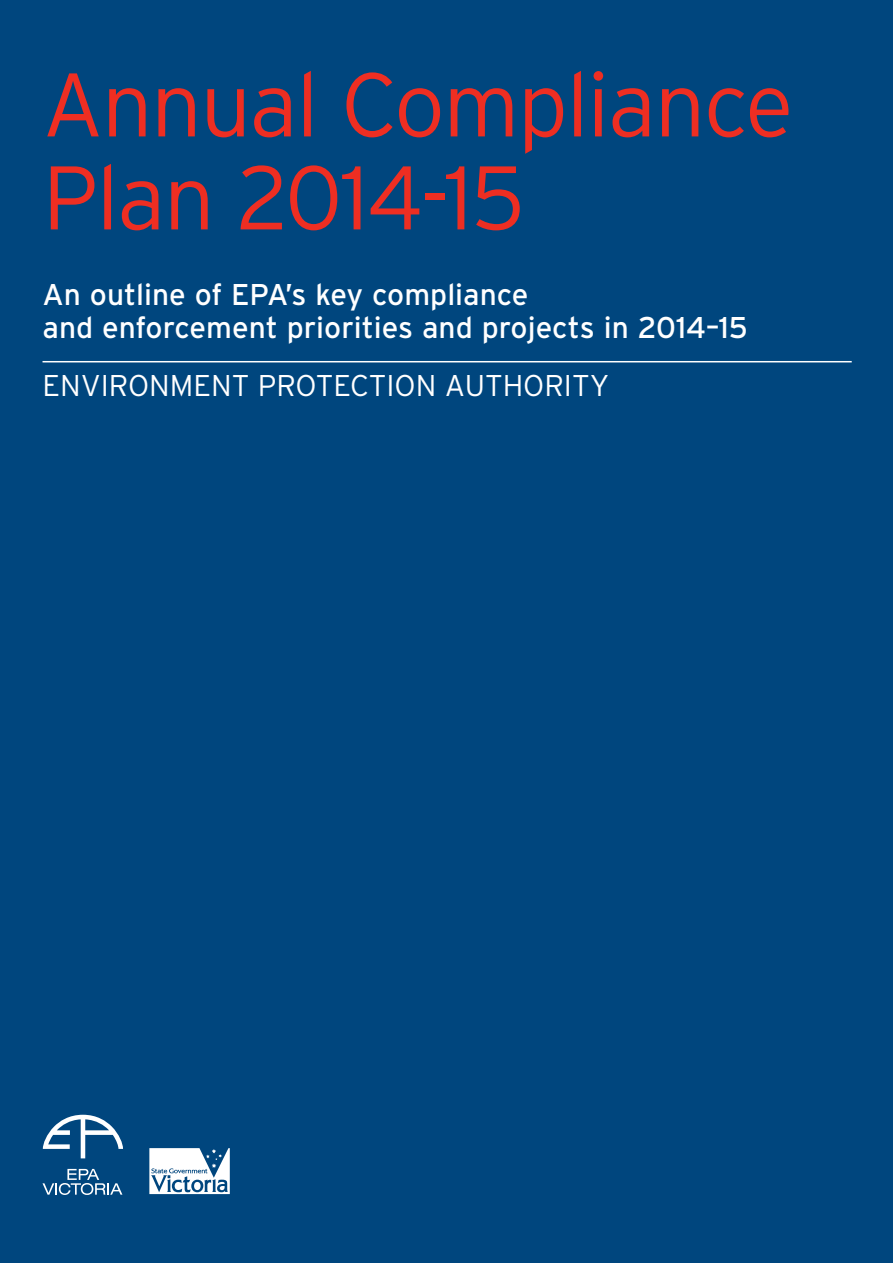
<style>
.page{position:relative;width:893px;height:1263px;background:#00467e}
.page>*{position:absolute;margin:0;border:0;box-sizing:border-box;transform-origin:0 0}
.t1{font:300 90px/93px "Interstate";letter-spacing:-.02em;color:#ee2e22}
.t2{font:30px/33px "Interstate";color:#fff}
.t3{font:300 30px "Interstate";color:#fff}
</style>
<div class="page">
<svg style="left:43px;top:1169px;width:79px;height:26px"></svg>
<svg style="left:43px;top:1115px;width:80px;height:43px"></svg>
<svg style="left:149px;top:1148px;width:81px;height:46px"></svg>
<hr style="left:43px;top:361px;width:809px;height:1px;background:#fff">
<h1 class="t1" style="left:43px;top:57px;width:753px">Annual Compliance<br>Plan 2014-15</h1>
<p class="t2" style="left:43px;top:278px;width:707px">An outline of EPA’s key compliance<br>and enforcement priorities and projects in 2014–15</p>
<p class="t3" style="left:43px;top:369px;width:568px">ENVIRONMENT PROTECTION AUTHORITY</p>
</div>
